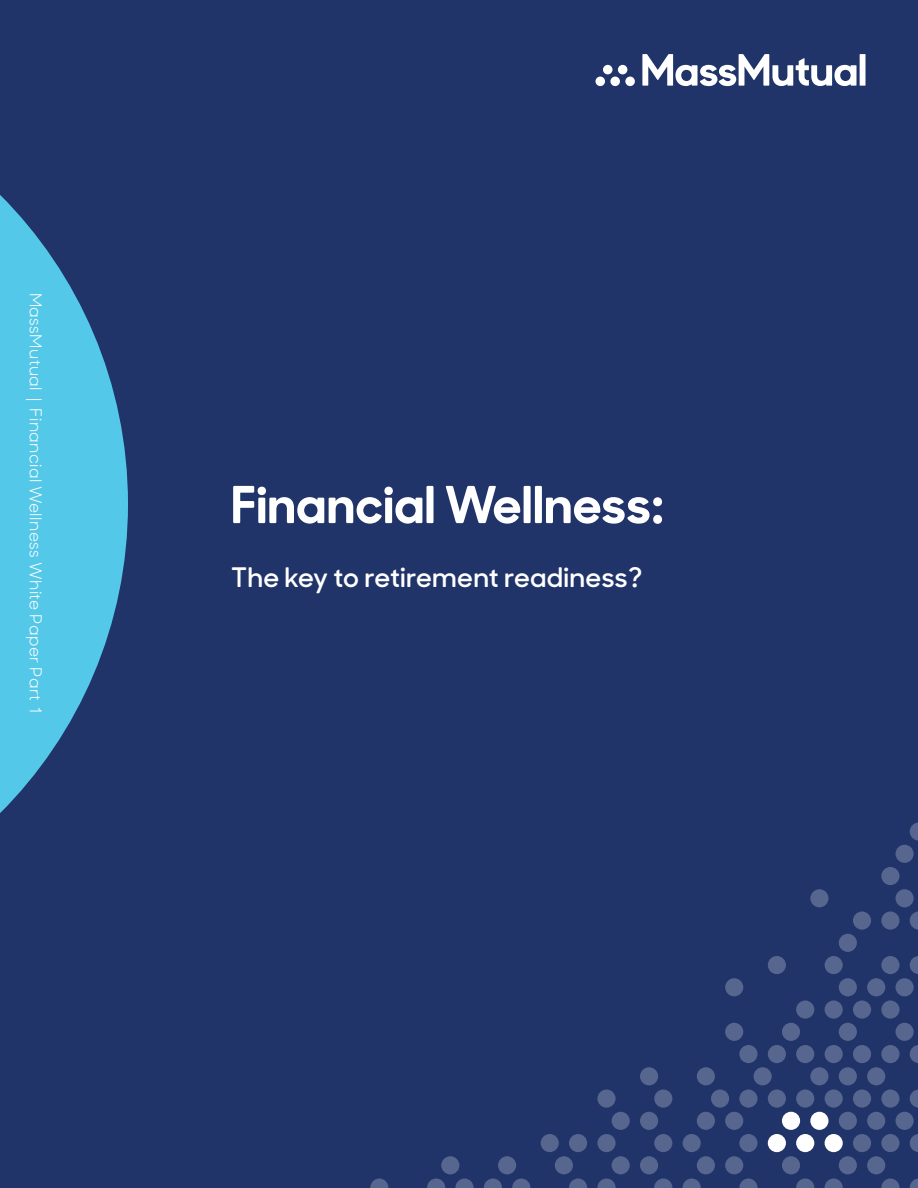
<style>
.page{position:relative;width:918px;height:1188px;background:#213469}
.page>*{position:absolute;margin:0;border:0;box-sizing:border-box;transform-origin:0 0}
.t1{font:700 51px "MM Sharp Sans";letter-spacing:.01em;color:#fff}
.t2{font:600 27px "MM Sharp Sans";letter-spacing:.01em;color:#fff}
.t3{font:16.5px "MM Sharp Sans";letter-spacing:.025em;color:#fff}
</style>
<div class="page">
<svg style="left:0;top:195px;width:128px;height:618px;fill:#54c8e8"></svg>
<div style="left:860px;top:54px;width:6px;height:32px;background:#fff"></div>
<svg style="left:642px;top:54px;width:214px;height:32px"></svg>
<div style="left:625px;top:77px;width:10px;height:9px;background:#fff;border-radius:50%"></div>
<div style="left:610px;top:77px;width:10px;height:9px;background:#fff;border-radius:50%"></div>
<div style="left:596px;top:77px;width:9px;height:9px;background:#fff;border-radius:50%"></div>
<div style="left:618px;top:65px;width:9px;height:9px;background:#fff;border-radius:50%"></div>
<div style="left:603px;top:65px;width:10px;height:9px;background:#fff;border-radius:50%"></div>
<div style="left:810px;top:1112px;width:19px;height:18px;background:#fff;border-radius:50%"></div>
<div style="left:782px;top:1112px;width:18px;height:18px;background:#fff;border-radius:50%"></div>
<div style="left:796px;top:1134px;width:18px;height:18px;background:#fff;border-radius:50%"></div>
<div style="left:768px;top:1134px;width:18px;height:18px;background:#fff;border-radius:50%"></div>
<div style="left:825px;top:1134px;width:18px;height:18px;background:#fff;border-radius:50%"></div>
<div style="left:896px;top:845px;width:18px;height:18px;background:#57668e;border-radius:50%"></div>
<svg style="left:910px;top:822px;width:8px;height:19px"></svg>
<div style="left:810px;top:889px;width:19px;height:18px;background:#57668e;border-radius:50%"></div>
<div style="left:896px;top:889px;width:18px;height:18px;background:#57668e;border-radius:50%"></div>
<svg style="left:881px;top:867px;width:19px;height:18px"></svg>
<div style="left:839px;top:934px;width:18px;height:18px;background:#57668e;border-radius:50%"></div>
<svg style="left:853px;top:911px;width:18px;height:19px"></svg>
<svg style="left:910px;top:911px;width:8px;height:19px"></svg>
<svg style="left:881px;top:911px;width:19px;height:19px"></svg>
<div style="left:725px;top:978px;width:18px;height:18px;background:#57668e;border-radius:50%"></div>
<div style="left:768px;top:956px;width:18px;height:18px;background:#57668e;border-radius:50%"></div>
<div style="left:867px;top:978px;width:18px;height:18px;background:#57668e;border-radius:50%"></div>
<div style="left:839px;top:978px;width:18px;height:18px;background:#57668e;border-radius:50%"></div>
<div style="left:825px;top:956px;width:18px;height:18px;background:#57668e;border-radius:50%"></div>
<div style="left:896px;top:978px;width:18px;height:18px;background:#57668e;border-radius:50%"></div>
<svg style="left:910px;top:956px;width:8px;height:18px"></svg>
<svg style="left:881px;top:956px;width:19px;height:18px"></svg>
<div style="left:725px;top:1023px;width:18px;height:18px;background:#57668e;border-radius:50%"></div>
<div style="left:782px;top:1023px;width:18px;height:18px;background:#57668e;border-radius:50%"></div>
<div style="left:796px;top:1000px;width:18px;height:19px;background:#57668e;border-radius:50%"></div>
<div style="left:839px;top:1023px;width:18px;height:18px;background:#57668e;border-radius:50%"></div>
<svg style="left:853px;top:1000px;width:18px;height:19px"></svg>
<div style="left:825px;top:1000px;width:18px;height:19px;background:#57668e;border-radius:50%"></div>
<div style="left:896px;top:1023px;width:18px;height:18px;background:#57668e;border-radius:50%"></div>
<svg style="left:881px;top:1000px;width:19px;height:19px"></svg>
<div style="left:640px;top:1067px;width:18px;height:18px;background:#57668e;border-radius:50%"></div>
<div style="left:697px;top:1067px;width:18px;height:18px;background:#57668e;border-radius:50%"></div>
<div style="left:754px;top:1067px;width:18px;height:18px;background:#57668e;border-radius:50%"></div>
<svg style="left:739px;top:1045px;width:19px;height:18px"></svg>
<div style="left:810px;top:1067px;width:19px;height:18px;background:#57668e;border-radius:50%"></div>
<div style="left:796px;top:1045px;width:18px;height:18px;background:#57668e;border-radius:50%"></div>
<div style="left:768px;top:1045px;width:18px;height:18px;background:#57668e;border-radius:50%"></div>
<div style="left:867px;top:1067px;width:18px;height:18px;background:#57668e;border-radius:50%"></div>
<div style="left:839px;top:1067px;width:18px;height:18px;background:#57668e;border-radius:50%"></div>
<div style="left:853px;top:1045px;width:18px;height:18px;background:#57668e;border-radius:50%"></div>
<div style="left:825px;top:1045px;width:18px;height:18px;background:#57668e;border-radius:50%"></div>
<svg style="left:910px;top:1045px;width:8px;height:18px"></svg>
<svg style="left:881px;top:1045px;width:19px;height:18px"></svg>
<div style="left:640px;top:1112px;width:18px;height:18px;background:#57668e;border-radius:50%"></div>
<div style="left:612px;top:1112px;width:18px;height:18px;background:#57668e;border-radius:50%"></div>
<svg style="left:597px;top:1089px;width:19px;height:19px"></svg>
<div style="left:697px;top:1112px;width:18px;height:18px;background:#57668e;border-radius:50%"></div>
<div style="left:654px;top:1089px;width:18px;height:19px;background:#57668e;border-radius:50%"></div>
<div style="left:725px;top:1112px;width:18px;height:18px;background:#57668e;border-radius:50%"></div>
<svg style="left:739px;top:1089px;width:19px;height:19px"></svg>
<svg style="left:711px;top:1089px;width:18px;height:19px"></svg>
<div style="left:796px;top:1089px;width:18px;height:19px;background:#57668e;border-radius:50%"></div>
<svg style="left:768px;top:1089px;width:18px;height:19px"></svg>
<div style="left:867px;top:1112px;width:18px;height:18px;background:#57668e;border-radius:50%"></div>
<div style="left:839px;top:1112px;width:18px;height:18px;background:#57668e;border-radius:50%"></div>
<svg style="left:853px;top:1089px;width:18px;height:19px"></svg>
<div style="left:825px;top:1089px;width:18px;height:19px;background:#57668e;border-radius:50%"></div>
<div style="left:896px;top:1112px;width:18px;height:18px;background:#57668e;border-radius:50%"></div>
<svg style="left:910px;top:1089px;width:8px;height:19px"></svg>
<svg style="left:881px;top:1089px;width:19px;height:19px"></svg>
<div style="left:441px;top:1156px;width:18px;height:18px;background:#57668e;border-radius:50%"></div>
<div style="left:498px;top:1156px;width:18px;height:18px;background:#57668e;border-radius:50%"></div>
<div style="left:555px;top:1156px;width:18px;height:18px;background:#57668e;border-radius:50%"></div>
<div style="left:569px;top:1134px;width:18px;height:18px;background:#57668e;border-radius:50%"></div>
<div style="left:541px;top:1134px;width:18px;height:18px;background:#57668e;border-radius:50%"></div>
<div style="left:640px;top:1156px;width:18px;height:18px;background:#57668e;border-radius:50%"></div>
<div style="left:612px;top:1156px;width:18px;height:18px;background:#57668e;border-radius:50%"></div>
<svg style="left:597px;top:1134px;width:19px;height:18px"></svg>
<div style="left:697px;top:1156px;width:18px;height:18px;background:#57668e;border-radius:50%"></div>
<div style="left:683px;top:1134px;width:18px;height:18px;background:#57668e;border-radius:50%"></div>
<div style="left:654px;top:1134px;width:18px;height:18px;background:#57668e;border-radius:50%"></div>
<div style="left:725px;top:1156px;width:18px;height:18px;background:#57668e;border-radius:50%"></div>
<svg style="left:739px;top:1134px;width:19px;height:18px"></svg>
<div style="left:782px;top:1156px;width:18px;height:18px;background:#57668e;border-radius:50%"></div>
<div style="left:867px;top:1156px;width:18px;height:18px;background:#57668e;border-radius:50%"></div>
<div style="left:839px;top:1156px;width:18px;height:18px;background:#57668e;border-radius:50%"></div>
<div style="left:853px;top:1134px;width:18px;height:18px;background:#57668e;border-radius:50%"></div>
<svg style="left:910px;top:1134px;width:8px;height:18px"></svg>
<svg style="left:881px;top:1134px;width:19px;height:18px"></svg>
<svg style="left:370px;top:1179px;width:18px;height:9px"></svg>
<svg style="left:455px;top:1179px;width:19px;height:9px"></svg>
<svg style="left:427px;top:1179px;width:18px;height:9px"></svg>
<svg style="left:512px;top:1179px;width:18px;height:9px"></svg>
<svg style="left:484px;top:1179px;width:18px;height:9px"></svg>
<svg style="left:569px;top:1179px;width:18px;height:9px"></svg>
<svg style="left:597px;top:1179px;width:19px;height:9px"></svg>
<svg style="left:683px;top:1179px;width:18px;height:9px"></svg>
<svg style="left:654px;top:1179px;width:18px;height:9px"></svg>
<svg style="left:739px;top:1179px;width:19px;height:9px"></svg>
<svg style="left:796px;top:1179px;width:18px;height:9px"></svg>
<svg style="left:825px;top:1179px;width:18px;height:9px"></svg>
<svg style="left:910px;top:1179px;width:8px;height:9px"></svg>
<svg style="left:881px;top:1179px;width:19px;height:9px"></svg>
<p class="t3" style="left:49px;top:293px;width:425px;rotate:90deg">MassMutual | Financial Wellness White Paper Part 1</p>
<h1 class="t1" style="left:231px;top:462px;width:434px">Financial Wellness:</h1>
<h2 class="t2" style="left:231px;top:557px;width:413px">The key to retirement readiness?</h2>
</div>
